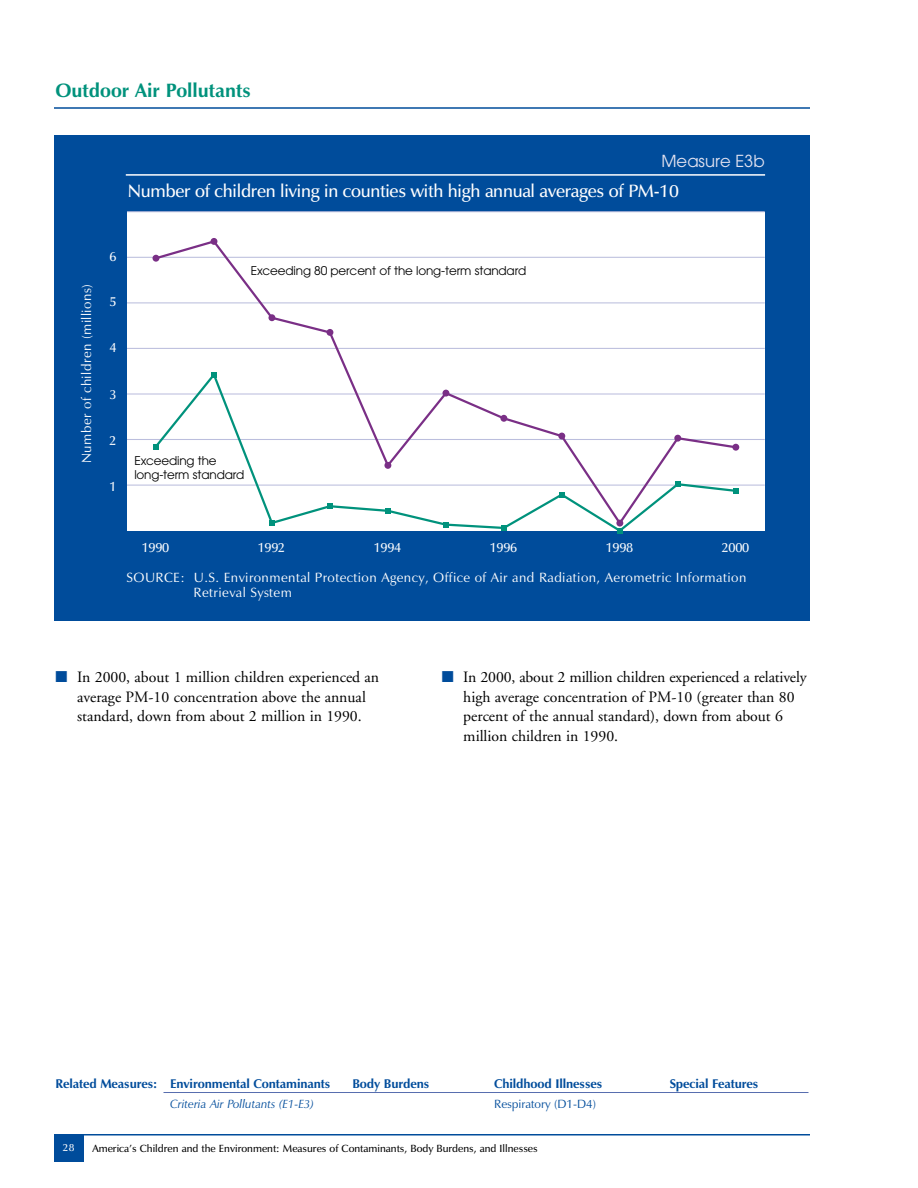
<style>
.page{position:relative;width:918px;height:1188px;background:#fff}
.page>*{position:absolute;margin:0;border:0;box-sizing:border-box;transform-origin:0 0}
.t1{font:700 19.5px "Zapf Humanist 601 BT";color:#00927c}
.t2{font:600 18px "Zapf Humanist 601 BT";letter-spacing:-.015em;color:#fff}
.t3{font:16.5px "Avant Garde";color:#e4e3f1}
.t4{font:15.75px/19.5px "Adobe Garamond";color:#000;text-align:center}
.t5{font:13.5px/15px "Zapf Humanist 601 BT";letter-spacing:.03em;color:#fff}
.t6{font:600 13.5px "Zapf Humanist 601 BT";letter-spacing:-.02em;color:#fff;scale:.96 1}
.t7{font:700 12.75px "Zapf Humanist 601 BT";letter-spacing:-.01em;color:#004c9b}
.t8{font:12px/14.2px "Avant Garde";letter-spacing:-.015em;color:#000}
.t9{font:italic 12px "Zapf Humanist 601 BT";color:#004c9b}
.t10{font:12px "Zapf Humanist 601 BT";color:#004c9b}
.t11{font:600 10.5px "Zapf Humanist 601 BT";color:#000}
.t12{font:600 10.5px "Zapf Humanist 601 BT";color:#fff}
.s1{color:#004c9b}
</style>
<div class="page">
<hr style="left:54px;top:1134px;width:756px;height:2px;background:#004c9b">
<div style="left:54px;top:1135px;width:29px;height:27px;background:#004c9b"></div>
<hr style="left:54px;top:107px;width:756px;height:2px;background:#004c9b">
<div style="left:54px;top:135px;width:756px;height:486px;background:#004c9b"></div>
<div style="left:127px;top:212px;width:638px;height:319px;background:#fff"></div>
<hr style="left:127px;top:485px;width:638px;height:1px;background:#bbbedd">
<hr style="left:127px;top:439px;width:638px;height:1px;background:#bbbedd">
<hr style="left:127px;top:393px;width:638px;height:2px;background:#bbbedd">
<hr style="left:127px;top:348px;width:638px;height:1px;background:#bbbedd">
<hr style="left:127px;top:302px;width:638px;height:1px;background:#bbbedd">
<hr style="left:127px;top:257px;width:638px;height:1px;background:#bbbedd">
<svg style="left:153px;top:239px;width:585px;height:131px"></svg>
<svg style="left:153px;top:370px;width:585px;height:161px"></svg>
<div style="left:153px;top:255px;width:6px;height:7px;background:#7a2f86;border-radius:50%"></div>
<div style="left:211px;top:238px;width:6px;height:7px;background:#7a2f86;border-radius:50%"></div>
<div style="left:268px;top:314px;width:7px;height:7px;background:#7a2f86;border-radius:50%"></div>
<div style="left:327px;top:329px;width:6px;height:7px;background:#7a2f86;border-radius:50%"></div>
<div style="left:384px;top:462px;width:7px;height:7px;background:#7a2f86;border-radius:50%"></div>
<div style="left:442px;top:390px;width:7px;height:7px;background:#7a2f86;border-radius:50%"></div>
<div style="left:500px;top:415px;width:7px;height:7px;background:#7a2f86;border-radius:50%"></div>
<div style="left:558px;top:433px;width:7px;height:6px;background:#7a2f86;border-radius:50%"></div>
<div style="left:616px;top:520px;width:7px;height:7px;background:#7a2f86;border-radius:50%"></div>
<div style="left:674px;top:435px;width:7px;height:7px;background:#7a2f86;border-radius:50%"></div>
<div style="left:732px;top:444px;width:7px;height:7px;background:#7a2f86;border-radius:50%"></div>
<svg style="left:153px;top:444px;width:6px;height:6px"></svg>
<svg style="left:211px;top:372px;width:6px;height:6px"></svg>
<svg style="left:269px;top:520px;width:6px;height:6px"></svg>
<svg style="left:327px;top:503px;width:6px;height:6px"></svg>
<svg style="left:385px;top:508px;width:6px;height:6px"></svg>
<svg style="left:443px;top:522px;width:6px;height:6px"></svg>
<svg style="left:501px;top:525px;width:6px;height:6px"></svg>
<svg style="left:559px;top:492px;width:6px;height:6px"></svg>
<svg style="left:617px;top:528px;width:6px;height:6px"></svg>
<svg style="left:675px;top:481px;width:6px;height:6px"></svg>
<svg style="left:733px;top:488px;width:6px;height:6px"></svg>
<hr style="left:127px;top:174px;width:637px;height:2px;background:#fff">
<hr style="left:127px;top:211px;width:638px;height:1px;background:#bbbedd">
<hr style="left:164px;top:1092px;width:644px;height:1px;background:#586eaf">
<p class="t1" style="left:56px;top:83px;width:197px">Outdoor Air Pollutants</p>
<p class="t3" style="left:662px;top:155px;width:105px">Measure E3b</p>
<p class="t2" style="left:128px;top:184px;width:553px">Number of children living in counties with high annual averages of PM-10</p>
<p class="t5" style="left:80px;top:463px;width:180px;rotate:-90deg">Number of children (millions)</p>
<p class="t6" style="left:110px;top:252px;width:9px">6</p>
<p class="t6" style="left:110px;top:296px;width:9px">5</p>
<p class="t6" style="left:110px;top:343px;width:9px">4</p>
<p class="t6" style="left:110px;top:389px;width:9px">3</p>
<p class="t6" style="left:110px;top:436px;width:9px">2</p>
<p class="t6" style="left:110px;top:482px;width:9px">1</p>
<p class="t8" style="left:251px;top:264px;width:277px">Exceeding 80 percent of the long-term standard</p>
<p class="t8" style="left:134px;top:455px;width:112px">Exceeding the long-term standard</p>
<p class="t6" style="left:142px;top:542px;width:30px">1990</p>
<p class="t6" style="left:258px;top:542px;width:30px">1992</p>
<p class="t6" style="left:374px;top:542px;width:30px">1994</p>
<p class="t6" style="left:490px;top:542px;width:30px">1996</p>
<p class="t6" style="left:606px;top:542px;width:30px">1998</p>
<p class="t6" style="left:722px;top:542px;width:30px">2000</p>
<p class="t5" style="left:194px;top:571px;width:554px;text-indent:-67px">SOURCE: U.S. Environmental Protection Agency, Office of Air and Radiation, Aerometric Information<br>Retrieval System</p>
<p class="t4" style="left:56px;top:669px;width:325px"><span class="s1">■</span> In 2000, about 1 million children experienced an average PM-10 concentration above the annual standard, down from about 2 million in 1990.</p>
<p class="t4" style="left:463px;top:669px;width:345px;text-align:left;text-indent:-22px"><span class="s1">■</span> In 2000, about 2 million children experienced a relatively high average concentration of PM-10 (greater than 80 percent of the annual standard), down from about 6 million children in 1990.</p>
<p class="t7" style="left:56px;top:1079px;width:277px">Related Measures: Environmental Contaminants</p>
<p class="t7" style="left:352px;top:1079px;width:78px">Body Burdens</p>
<p class="t7" style="left:494px;top:1079px;width:110px">Childhood Illnesses</p>
<p class="t7" style="left:670px;top:1079px;width:90px">Special Features</p>
<p class="t9" style="left:170px;top:1099px;width:145px">Criteria Air Pollutants (E1-E3)</p>
<p class="t10" style="left:494px;top:1099px;width:103px">Respiratory (D1-D4)</p>
<p class="t12" style="left:63px;top:1143px;width:13px">28</p>
<p class="t11" style="left:92px;top:1145px;width:447px">America’s Children and the Environment: Measures of Contaminants, Body Burdens, and Illnesses</p>
</div>
